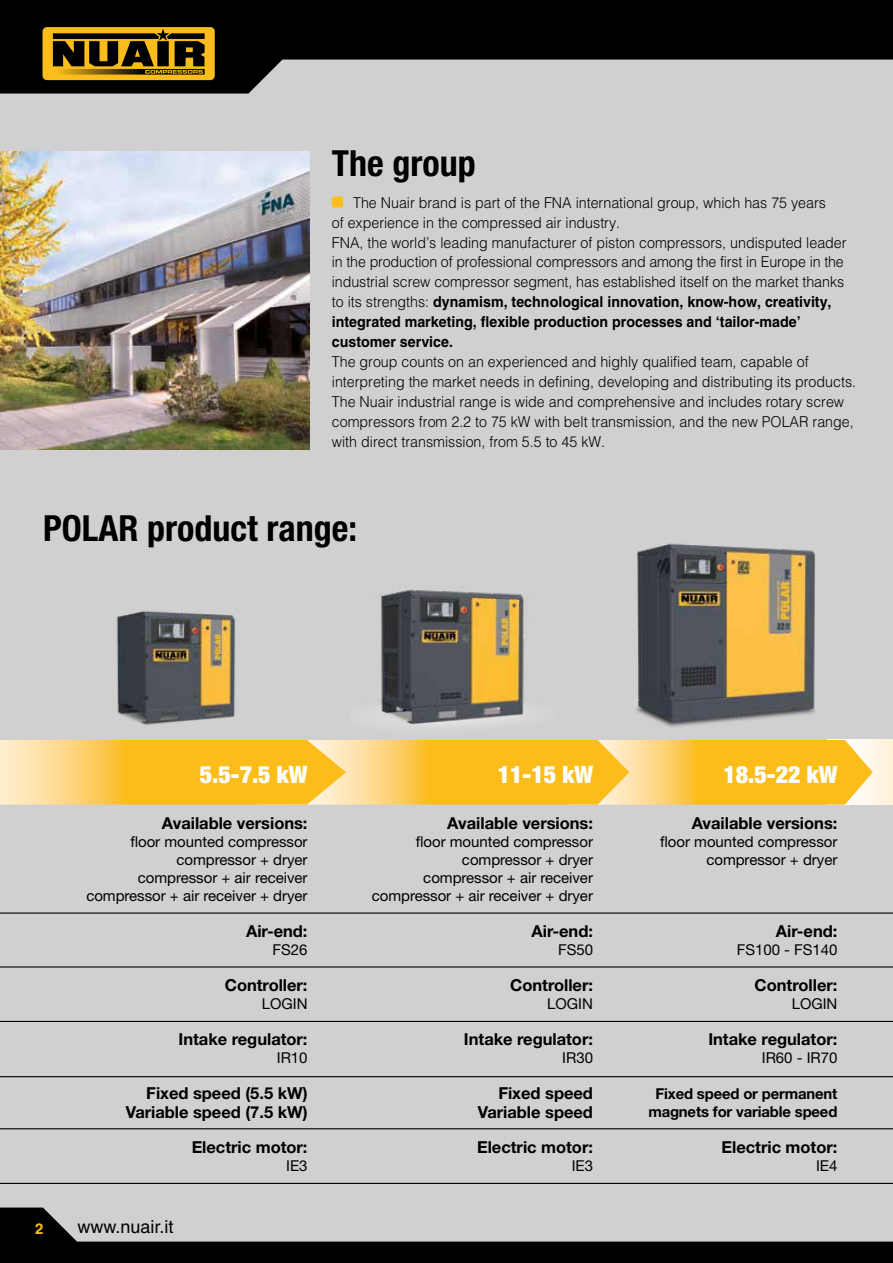
<style>
.page{position:relative;width:893px;height:1263px;background:#d0d0d0}
.page>*{position:absolute;margin:0;border:0;box-sizing:border-box;transform-origin:0 0}
.t1{font:700 condensed 36px "Helvetica Neue LT Std";color:#000}
.t2{font:900 condensed 24px "Helvetica Neue LT Std";color:#fff}
.t3{font:18px "Helvetica LT Std";color:#000}
.t4{font:700 16.5px/19.5px "Helvetica Neue LT Std";color:#000;text-align:right}
.t5{font:300 15px/20px "Helvetica LT Std";color:#000;scale:.95 1}
.t6{font:15px/18px "Helvetica Neue LT Std";color:#000;text-align:right}
.t7{font:700 15px/18px "Helvetica Neue LT Std";letter-spacing:-.01em;color:#000;text-align:center}
.t8{font:700 15px "Helvetica LT Std";color:#fbbd1b}
.s1{font-weight:700}
</style>
<div class="page">
<img style="left:116px;top:610px;width:120px;height:115px">
<div style="left:332px;top:196px;width:11px;height:12px;background:#fbbd1b;border-radius:3px"></div>
<div style="left:827px;top:740px;width:66px;height:65px;background:#fff4e1"></div>
<hr style="left:0;top:912px;width:893px;height:2px;background:#000">
<hr style="left:0;top:966px;width:893px;height:1px;background:#000">
<hr style="left:0;top:1021px;width:893px;height:1px;background:#000">
<hr style="left:0;top:1128px;width:893px;height:1px;background:#000">
<svg style="left:0;top:740px;width:873px;height:65px;background:#fcc744"></svg>
<hr style="left:0;top:1076px;width:893px;height:1px;background:#000">
<img style="left:375px;top:589px;width:150px;height:137px">
<img style="left:636px;top:543px;width:179px;height:184px">
<hr style="left:0;top:1183px;width:893px;height:1px;background:#000">
<svg style="left:0;top:0;width:893px;height:94px;fill:#000"></svg>
<svg style="left:0;top:1207px;width:893px;height:56px"></svg>
<div style="left:43px;top:27px;width:172px;height:53px;background:#fbbd1b;border-radius:4px"></div>
<svg style="left:53px;top:29px;width:152px;height:46px"></svg>
<img style="left:0;top:152px;width:310px;height:297px">
<h1 class="t1" style="left:332px;top:141px;width:145px">The group</h1>
<p class="t5" style="left:332px;top:192px;width:543px;text-indent:21px">The Nuair brand is part of the FNA international group, which has 75 years<br>of experience in the compressed air industry.<br>FNA, the world’s leading manufacturer of piston compressors, undisputed leader in the production of professional compressors and among the first in Europe in the industrial screw compressor segment, has established itself on the market thanks to its strengths: <span class="s1">dynamism, technological innovation, know-how, creativity, integrated marketing, flexible production processes and ‘tailor-made’ customer service.</span></p>
<p class="t5" style="left:332px;top:352px;width:553px">The group counts on an experienced and highly qualified team, capable of interpreting the market needs in defining, developing and distributing its products.<br>The Nuair industrial range is wide and comprehensive and includes rotary screw compressors from 2.2 to 75 kW with belt transmission, and the new POLAR range, with direct transmission, from 5.5 to 45 kW.</p>
<h1 class="t1" style="left:43px;top:506px;width:315px">POLAR product range:</h1>
<h2 class="t2" style="left:200px;top:759px;width:109px">5.5-7.5 kW</h2>
<p class="t4" style="left:162px;top:813px;width:147px">Available versions:</p>
<p class="t6" style="left:86px;top:832px;width:223px">floor mounted compressor compressor + dryer<br>compressor + air receiver compressor + air receiver + dryer</p>
<p class="t4" style="left:246px;top:921px;width:63px">Air-end:</p>
<p class="t6" style="left:273px;top:940px;width:36px">FS26</p>
<p class="t4" style="left:225px;top:975px;width:84px">Controller:</p>
<p class="t6" style="left:262px;top:994px;width:47px">LOGIN</p>
<p class="t4" style="left:179px;top:1029px;width:131px">Intake regulator:</p>
<p class="t6" style="left:277px;top:1048px;width:32px">IR10</p>
<p class="t4" style="left:126px;top:1083px;width:183px">Fixed speed (5.5 kW)<br>Variable speed (7.5 kW)</p>
<p class="t4" style="left:192px;top:1137px;width:117px">Electric motor:</p>
<p class="t6" style="left:286px;top:1156px;width:23px">IE3</p>
<p class="t8" style="left:35px;top:1219px;width:10px">2</p>
<p class="t3" style="left:78px;top:1216px;width:97px">www.nuair.it</p>
<h2 class="t2" style="left:498px;top:759px;width:97px">11-15 kW</h2>
<p class="t4" style="left:447px;top:813px;width:147px">Available versions:</p>
<p class="t6" style="left:372px;top:832px;width:223px">floor mounted compressor compressor + dryer<br>compressor + air receiver compressor + air receiver + dryer</p>
<p class="t4" style="left:531px;top:921px;width:63px">Air-end:</p>
<p class="t6" style="left:558px;top:940px;width:36px">FS50</p>
<p class="t4" style="left:510px;top:975px;width:84px">Controller:</p>
<p class="t6" style="left:547px;top:994px;width:47px">LOGIN</p>
<p class="t4" style="left:464px;top:1029px;width:131px">Intake regulator:</p>
<p class="t6" style="left:562px;top:1048px;width:32px">IR30</p>
<p class="t4" style="left:478px;top:1083px;width:117px">Fixed speed<br>Variable speed</p>
<p class="t4" style="left:477px;top:1137px;width:117px">Electric motor:</p>
<p class="t6" style="left:572px;top:1156px;width:23px">IE3</p>
<h2 class="t2" style="left:723px;top:759px;width:115px">18.5-22 kW</h2>
<p class="t4" style="left:692px;top:813px;width:147px">Available versions:</p>
<p class="t6" style="left:660px;top:832px;width:179px">floor mounted compressor compressor + dryer</p>
<p class="t4" style="left:776px;top:921px;width:63px">Air-end:</p>
<p class="t6" style="left:737px;top:940px;width:102px">FS100 - FS140</p>
<p class="t4" style="left:755px;top:975px;width:84px">Controller:</p>
<p class="t6" style="left:792px;top:994px;width:47px">LOGIN</p>
<p class="t4" style="left:708px;top:1029px;width:131px">Intake regulator:</p>
<p class="t6" style="left:762px;top:1048px;width:77px">IR60 - IR70</p>
<p class="t7" style="left:648px;top:1084px;width:191px">Fixed speed or permanent magnets for variable speed</p>
<p class="t4" style="left:721px;top:1137px;width:117px">Electric motor:</p>
<p class="t6" style="left:816px;top:1156px;width:23px">IE4</p>
</div>
